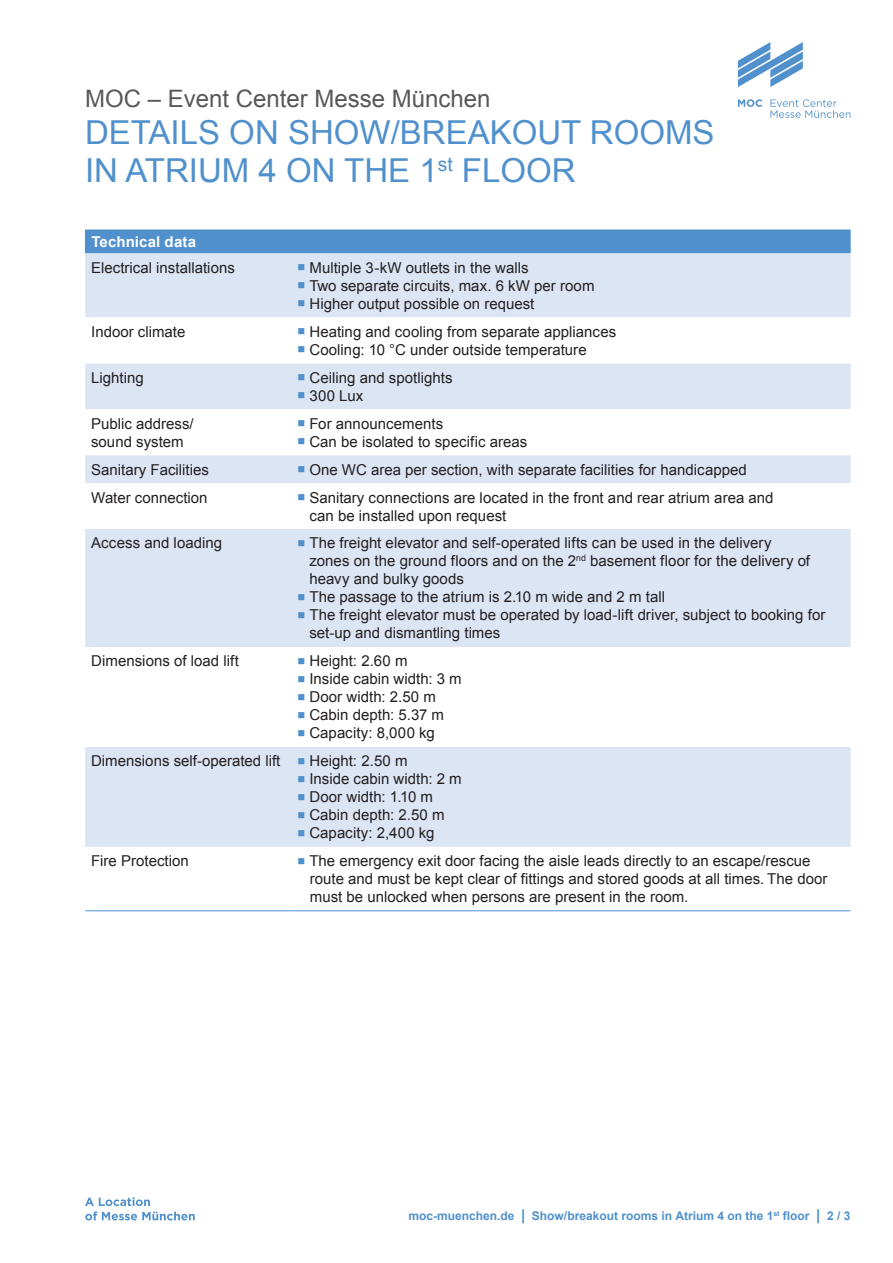
<style>
.page{position:relative;width:893px;height:1263px;background:#fff}
.page>*{position:absolute;margin:0;border:0;box-sizing:border-box;transform-origin:0 0}
.t1{font:33px/37.5px "Arial";color:#5090cc}
.t2{font:24px "Arial";color:#57585a}
.t3{font:15px/18px "Arial";color:#231f20}
.t4{font:700 15px "Arial";letter-spacing:.01em;color:#fff}
.t5{font:700 12px "Arial";color:#5090cc}
.s1{color:#5090cc}
.s2{font-size:15px}
</style>
<div class="page">
<svg style="left:738px;top:42px;width:65px;height:45px"></svg>
<svg style="left:770px;top:99px;width:80px;height:19px"></svg>
<svg style="left:738px;top:99px;width:24px;height:8px"></svg>
<svg style="left:85px;top:1197px;width:110px;height:23px"></svg>
<div style="left:85px;top:230px;width:765px;height:23px;background:#5090cc"></div>
<svg style="left:850px;top:230px;width:1px;height:23px"></svg>
<div style="left:85px;top:253px;width:766px;height:594px;background:#dbe5f4"></div>
<svg style="left:85px;top:317px;width:766px;height:430px"></svg>
<hr style="left:85px;top:910px;width:206px;height:1px;background:#5090cc">
<hr style="left:291px;top:910px;width:560px;height:1px;background:#5090cc">
<h2 class="t2" style="left:85px;top:83px;width:407px">MOC – Event Center Messe München</h2>
<h1 class="t1" style="left:85px;top:114px;width:631px">DETAILS ON SHOW/BREAKOUT ROOMS<br>IN ATRIUM 4 ON THE 1<sup>st</sup> FLOOR</h1>
<p class="t4" style="left:91px;top:232px;width:106px">Technical data</p>
<p class="t3" style="left:91px;top:259px;width:145px">Electrical installations</p>
<p class="t3" style="left:297px;top:259px;width:233px"><span class="s1">■</span> Multiple 3-kW outlets in the walls</p>
<p class="t3" style="left:297px;top:277px;width:299px"><span class="s1">■</span> Two separate circuits, max. 6 kW per room</p>
<p class="t3" style="left:297px;top:295px;width:239px"><span class="s1">■</span> Higher output possible on request</p>
<p class="t3" style="left:91px;top:323px;width:96px">Indoor climate</p>
<p class="t3" style="left:297px;top:323px;width:320px"><span class="s1">■</span> Heating and cooling from separate appliances</p>
<p class="t3" style="left:297px;top:341px;width:291px"><span class="s1">■</span> Cooling: 10 °C under outside temperature</p>
<p class="t3" style="left:91px;top:369px;width:54px">Lighting</p>
<p class="t3" style="left:297px;top:369px;width:157px"><span class="s1">■</span> Ceiling and spotlights</p>
<p class="t3" style="left:297px;top:387px;width:68px"><span class="s1">■</span> 300 Lux</p>
<p class="t3" style="left:91px;top:415px;width:104px">Public address/ sound system</p>
<p class="t3" style="left:297px;top:415px;width:147px"><span class="s1">■</span> For announcements</p>
<p class="t3" style="left:297px;top:433px;width:232px"><span class="s1">■</span> Can be isolated to specific areas</p>
<p class="t3" style="left:91px;top:460px;width:119px">Sanitary Facilities</p>
<p class="t3" style="left:297px;top:460px;width:451px"><span class="s1">■</span> One WC area per section, with separate facilities for handicapped</p>
<p class="t3" style="left:91px;top:488px;width:118px">Water connection</p>
<p class="t3" style="left:309px;top:488px;width:466px;text-indent:-12px"><span class="s1">■</span> Sanitary connections are located in the front and rear atrium area and can be installed upon request</p>
<p class="t3" style="left:91px;top:534px;width:132px">Access and loading</p>
<p class="t3" style="left:309px;top:534px;width:502px;text-indent:-12px"><span class="s1">■</span> The freight elevator and self-operated lifts can be used in the delivery zones on the ground floors and on the 2<sup>nd</sup> basement floor for the delivery of heavy and bulky goods</p>
<p class="t3" style="left:297px;top:588px;width:369px"><span class="s1">■</span> The passage to the atrium is 2.10 m wide and 2 m tall</p>
<p class="t3" style="left:309px;top:606px;width:517px;text-indent:-12px"><span class="s1">■</span> The freight elevator must be operated by load-lift driver, subject to booking for set-up and dismantling times</p>
<p class="t3" style="left:91px;top:652px;width:149px">Dimensions of load lift</p>
<p class="t3" style="left:297px;top:652px;width:112px"><span class="s1">■</span> Height: 2.60 m</p>
<p class="t3" style="left:297px;top:670px;width:166px"><span class="s1">■</span> Inside cabin width: 3 m</p>
<p class="t3" style="left:297px;top:688px;width:140px"><span class="s1">■</span> Door width: 2.50 m</p>
<p class="t3" style="left:297px;top:706px;width:148px"><span class="s1">■</span> Cabin depth: 5.37 m</p>
<p class="t3" style="left:91px;top:719px;width:345px;line-height:27.9px;text-indent:206px"><span class="s1">■</span> Capacity: 8,000 kg<br>Dimensions self-operated lift <span class="s1">■</span> Height: 2.50 m</p>
<p class="t3" style="left:297px;top:770px;width:166px"><span class="s1">■</span> Inside cabin width: 2 m</p>
<p class="t3" style="left:297px;top:788px;width:137px"><span class="s1">■</span> Door width: 1.10 m</p>
<p class="t3" style="left:297px;top:806px;width:149px"><span class="s1">■</span> Cabin depth: 2.50 m</p>
<p class="t3" style="left:297px;top:824px;width:139px"><span class="s1">■</span> Capacity: 2,400 kg</p>
<p class="t3" style="left:91px;top:852px;width:99px">Fire Protection</p>
<p class="t3" style="left:310px;top:852px;width:519px;text-indent:-13px"><span class="s1">■</span> The emergency exit door facing the aisle leads directly to an escape/rescue route and must be kept clear of fittings and stored goods at all times. The door must be unlocked when persons are present in the room.</p>
<p class="t5" style="left:408px;top:1208px;width:444px">moc-muenchen.de <span class="s2">|</span> Show/breakout rooms in Atrium 4 on the 1<sup>st</sup> floor <span class="s2">|</span> 2 / 3</p>
</div>
